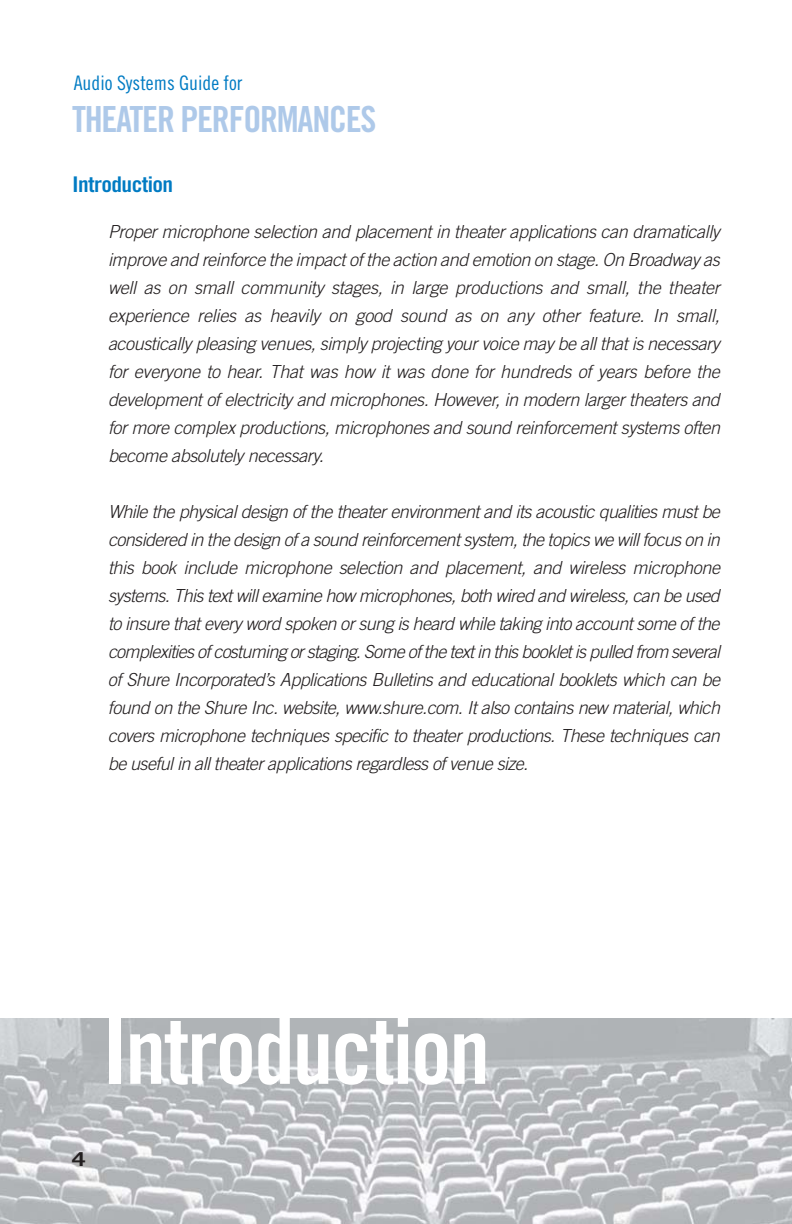
<style>
.page{position:relative;width:792px;height:1224px;background:#fff}
.page>*{position:absolute;margin:0;border:0;box-sizing:border-box;transform-origin:0 0}
.t1{font:92px "Trade Gothic Bold Cond Twenty";letter-spacing:-.025em;color:#fff}
.t2{font:36px "Trade Gothic Bold Cond Twenty";letter-spacing:-.035em;color:#aec9e9}
.t3{font:21.6px "Trade Gothic Bold Cond Twenty";letter-spacing:-.025em;color:#007bc3;scale:1.11 1}
.t4{font:20px "Trade Gothic Cond Eighteen";color:#007bc3}
.t5{font:700 19.2px "Trade Gothic";color:#231f20;scale:1.25 1}
.t6{font:italic 300 18px/28px "Trade Gothic";letter-spacing:-.02em;color:#231f20;text-align:justify}
</style>
<div class="page">
<img style="left:0;top:1019px;width:792px;height:205px">
<p class="t4" style="left:74px;top:76px;width:170px">Audio Systems Guide for</p>
<h2 class="t2" style="left:72px;top:106px;width:306px">THEATER PERFORMANCES</h2>
<p class="t3" style="left:72px;top:176px;width:93px">Introduction</p>
<p class="t6" style="left:108px;top:219px;width:617px">Propermicrophone selection and placementin theaterapplications can dramatically improve and reinforce the impactof the action and emotion on stage.On Broadway as well as on small community stages, in large productions and small, the theater experience relies as heavily on good sound as on any other feature. In small, acoustically pleasing venues,simply projecting yourvoice may be allthatis necessary for everyone to hear. That was how it was done for hundreds of years before the developmentof electricity and microphones.However,in modern largertheaters and formore complex productions,microphones and sound reinforcementsystems often become absolutely necessary.</p>
<p class="t6" style="left:108px;top:499px;width:617px">While the physicaldesign of the theaterenvironmentand itsacoustic qualitiesmustbe considered in the design of a sound reinforcementsystem,the topicswe willfocuson in this book include microphone selection and placement, and wireless microphone systems.Thistextwillexamine how microphones,both wired and wireless,can be used to insure thateveryword spoken orsung isheard while taking into accountsome of the complexitiesof costuming orstaging.Some of the textin thisbookletispulled from several of Shure Incorporated’s Applications Bulletins and educational booklets which can be found on the Shure Inc.website,www.shure.com.Italso containsnew material,which covers microphone techniques specific to theater productions. These techniques can be usefulin alltheaterapplicationsregardlessof venue size.</p>
<h1 class="t1" style="left:102px;top:1017px;width:390px">Introduction</h1>
<p class="t5" style="left:72px;top:1152px;width:12px">4</p>
</div>
